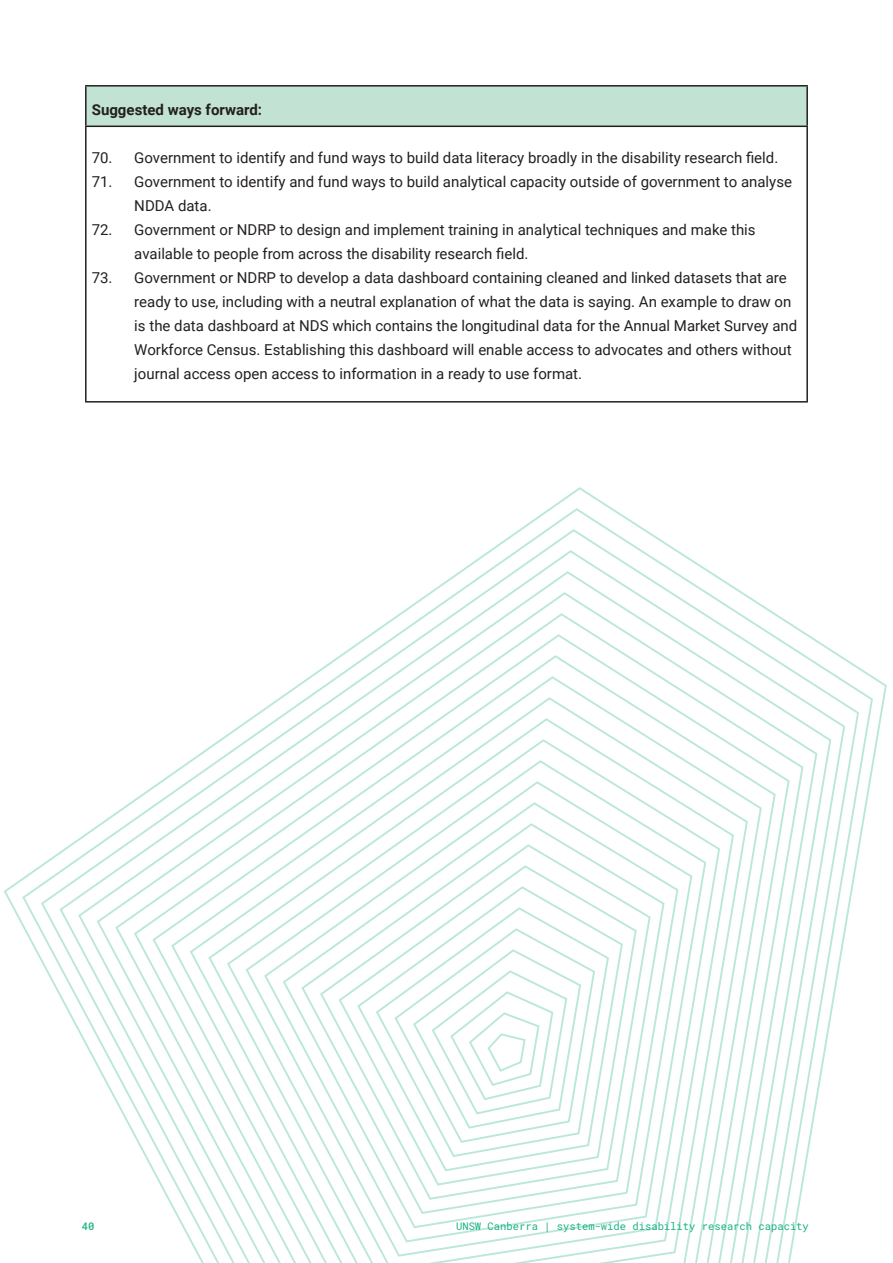
<style>
.page{position:relative;width:893px;height:1263px;background:#fff}
.page>*{position:absolute;margin:0;border:0;box-sizing:border-box;transform-origin:0 0}
.t1{font:15px/24px "Roboto";color:#231f20}
.t2{font:700 15px "Roboto";color:#231f20}
.t3{font:10.5px "Roboto Mono";color:#1bb183}
.t4{font:500 10.5px "Roboto Mono";color:#1bb183}
</style>
<div class="page">
<div style="left:86px;top:86px;width:721px;height:40px;background:#c2e2d3"></div>
<hr style="left:85px;top:85px;width:723px;height:2px;background:#231f20">
<hr style="left:85px;top:87px;width:2px;height:39px;background:#231f20">
<hr style="left:806px;top:87px;width:2px;height:39px;background:#231f20">
<hr style="left:85px;top:126px;width:723px;height:1px;background:#231f20">
<hr style="left:85px;top:127px;width:2px;height:274px;background:#231f20">
<hr style="left:806px;top:127px;width:2px;height:274px;background:#231f20">
<hr style="left:85px;top:401px;width:723px;height:2px;background:#231f20">
<svg style="left:59px;top:550px;width:786px;height:481px"></svg>
<svg style="left:78px;top:571px;width:753px;height:530px"></svg>
<svg style="left:97px;top:592px;width:720px;height:592px"></svg>
<svg style="left:115px;top:613px;width:688px;height:649px"></svg>
<svg style="left:134px;top:634px;width:656px;height:629px"></svg>
<svg style="left:153px;top:655px;width:623px;height:608px"></svg>
<svg style="left:171px;top:676px;width:591px;height:587px"></svg>
<svg style="left:190px;top:697px;width:558px;height:566px"></svg>
<svg style="left:208px;top:718px;width:526px;height:545px"></svg>
<svg style="left:227px;top:739px;width:493px;height:524px"></svg>
<svg style="left:246px;top:760px;width:460px;height:496px"></svg>
<svg style="left:264px;top:781px;width:428px;height:461px"></svg>
<svg style="left:283px;top:802px;width:395px;height:426px"></svg>
<svg style="left:301px;top:823px;width:364px;height:391px"></svg>
<svg style="left:320px;top:844px;width:331px;height:356px"></svg>
<svg style="left:339px;top:865px;width:298px;height:320px"></svg>
<svg style="left:357px;top:886px;width:266px;height:285px"></svg>
<svg style="left:376px;top:907px;width:233px;height:250px"></svg>
<svg style="left:394px;top:928px;width:201px;height:215px"></svg>
<p class="t2" style="left:92px;top:99px;width:172px">Suggested ways forward:</p>
<p class="t1" style="left:92px;top:145px;width:688px">70. Government to identify and fund ways to build data literacy broadly in the disability research field.</p>
<p class="t1" style="left:134px;top:169px;width:659px;text-indent:-43px">71. Government to identify and fund ways to build analytical capacity outside of government to analyse<br>NDDA data.</p>
<p class="t1" style="left:134px;top:217px;width:623px;text-indent:-43px">72. Government or NDRP to design and implement training in analytical techniques and make this available to people from across the disability research field.</p>
<p class="t1" style="left:134px;top:265px;width:664px;text-indent:-43px">73. Government or NDRP to develop a data dashboard containing cleaned and linked datasets that are ready to use, including with a neutral explanation of what the data is saying. An example to draw on is the data dashboard at NDS which contains the longitudinal data for the Annual Market Survey and Workforce Census. Establishing this dashboard will enable access to advocates and others without journal access open access to information in a ready to use format.</p>
<p class="t4" style="left:82px;top:1218px;width:14px">40</p>
<p class="t3" style="left:456px;top:1218px;width:354px">UNSW Canberra | system-wide disability research capacity</p>
</div>
